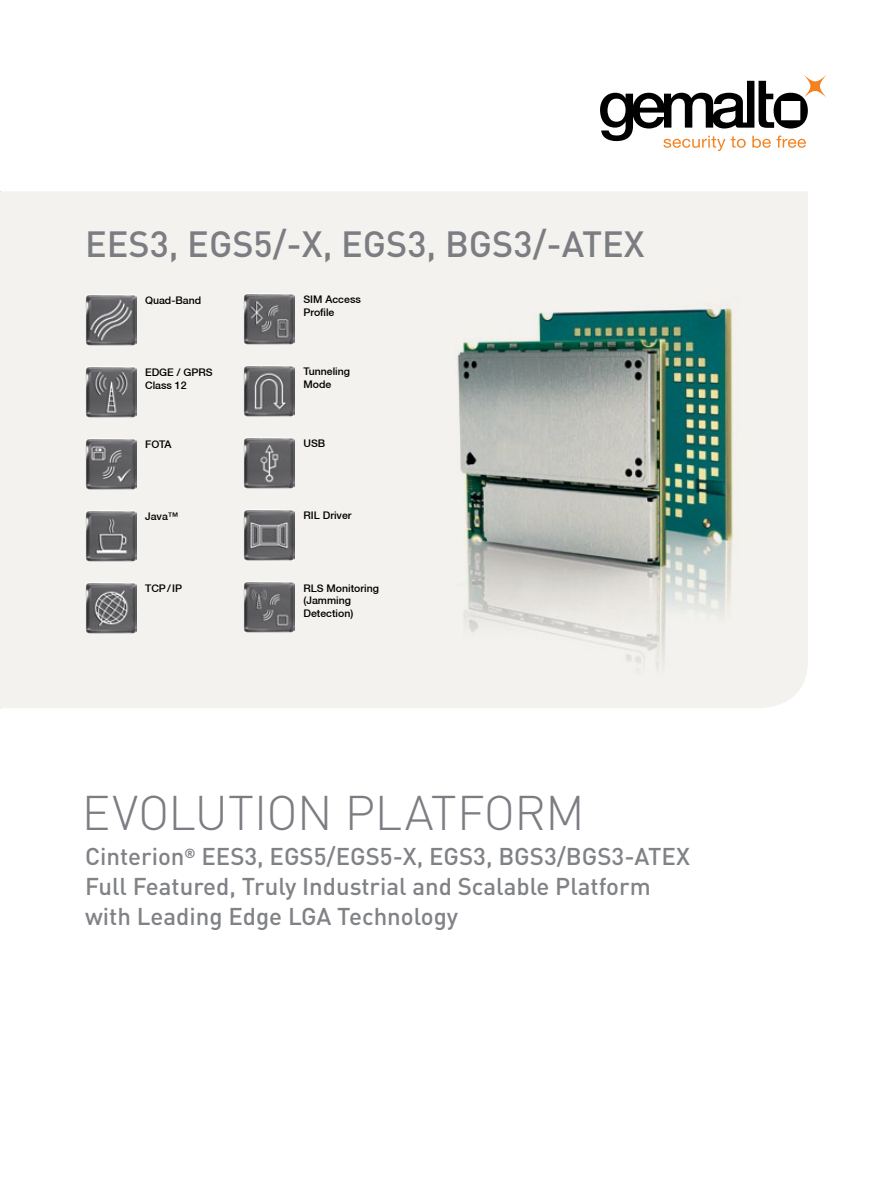
<style>
.page{position:relative;width:893px;height:1191px;background:#fff}
.page>*{position:absolute;margin:0;border:0;box-sizing:border-box;transform-origin:0 0}
.t1{font:300 48px "DIN Pro";letter-spacing:-.015em;color:#7c7d82}
.t2{font:500 36px "DIN Pro";color:#7c7d82}
.t3{font:500 24px/30px "DIN Pro";color:#808285}
.t4{font:500 10.5px/12.6px "Helvetica Neue CE";color:#000}
</style>
<div class="page">
<div style="left:0;top:191px;width:808px;height:517px;background:#f4f2ef"></div>
<img style="left:446px;top:295px;width:307px;height:390px">
<svg style="left:600px;top:75px;width:227px;height:76px"></svg>
<img style="left:85px;top:294px;width:51px;height:51px">
<img style="left:243px;top:366px;width:51px;height:51px">
<img style="left:85px;top:366px;width:51px;height:51px">
<img style="left:85px;top:438px;width:51px;height:51px">
<img style="left:243px;top:438px;width:51px;height:51px">
<img style="left:85px;top:510px;width:51px;height:51px">
<img style="left:243px;top:510px;width:51px;height:51px">
<img style="left:243px;top:582px;width:51px;height:51px">
<img style="left:243px;top:293px;width:51px;height:51px">
<img style="left:85px;top:582px;width:51px;height:51px">
<h2 class="t2" style="left:85px;top:220px;width:561px">EES3, EGS5/-X, EGS3, BGS3/-ATEX</h2>
<p class="t4" style="left:145px;top:294px;width:58px">Quad-Band</p>
<p class="t4" style="left:303px;top:293px;width:59px">SIM Access<br>Profile</p>
<p class="t4" style="left:145px;top:366px;width:69px">EDGE / GPRS<br>Class 12</p>
<p class="t4" style="left:303px;top:365px;width:48px">Tunneling<br>Mode</p>
<p class="t4" style="left:145px;top:438px;width:28px">FOTA</p>
<p class="t4" style="left:303px;top:437px;width:23px">USB</p>
<p class="t4" style="left:145px;top:510px;width:35px">Java™</p>
<p class="t4" style="left:303px;top:509px;width:50px">RIL Driver</p>
<p class="t4" style="left:145px;top:582px;width:39px">TCP/IP</p>
<p class="t4" style="left:303px;top:581px;width:77px">RLS Monitoring (Jamming<br>Detection)</p>
<h1 class="t1" style="left:82px;top:780px;width:504px">EVOLUTION PLATFORM</h1>
<p class="t3" style="left:85px;top:840px;width:606px">Cinterion<sup>®</sup> EES3, EGS5/EGS5-X, EGS3, BGS3/BGS3-ATEX<br>Full Featured, Truly Industrial and Scalable Platform with Leading Edge LGA Technology</p>
</div>
